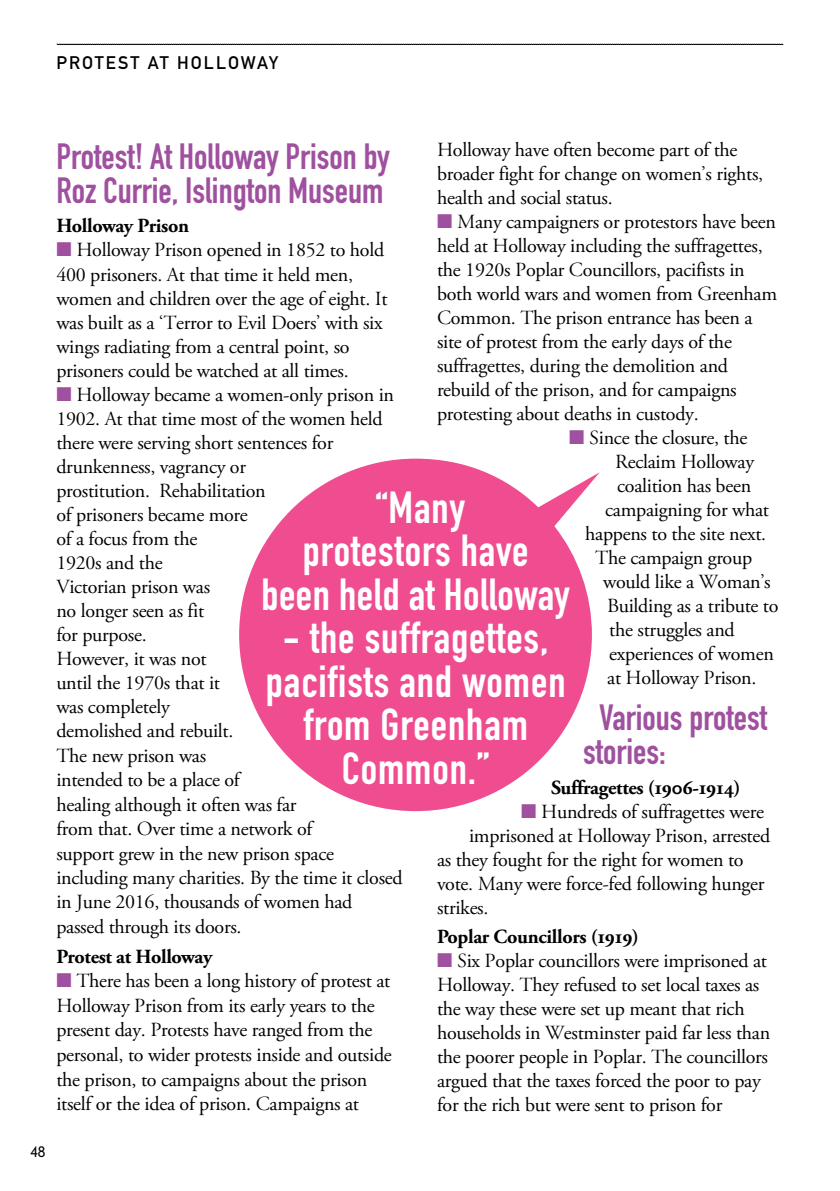
<style>
.page{position:relative;width:840px;height:1191px;background:#fff}
.page>*{position:absolute;margin:0;border:0;box-sizing:border-box;transform-origin:0 0}
.t1{font:44.2px/43.6px "DIN Engschrift Alternate";letter-spacing:.02em;color:#fff;text-align:center}
.t2{font:36px/34px "DIN Engschrift Alternate";color:#9f509f}
.t3{font:20px/24.2px "Adobe Garamond Pro";letter-spacing:-.015em;color:#000}
.t4{font:700 20px "Adobe Garamond Pro";letter-spacing:-.015em;color:#000}
.t5{font:18px "DIN Mittelschrift Alternate";letter-spacing:.115em;color:#000}
.t6{font:300 14.6px "DIN Neuzeit Grotesk";color:#000}
.s1{color:#9f509f}
</style>
<div class="page">
<svg style="left:57px;top:44px;width:726px;height:1px"></svg>
<svg style="left:239px;top:458px;width:360px;height:353px;fill:#ef4d8f"></svg>
<p class="t5" style="left:56px;top:52px;width:223px">PROTEST AT HOLLOWAY</p>
<p class="t3" style="left:437px;top:139px;width:327px">Holloway have often become part of the broader fight for change on women’s rights, health and social status.</p>
<p class="t3" style="left:437px;top:211px;width:341px"><span class="s1">■</span> Many campaigners or protestors have been held at Holloway including the suffragettes, the 1920s Poplar Councillors, pacifists in both world wars and women from Greenham Common. The prison entrance has been a site of protest from the early days of the suffragettes, during the demolition and rebuild of the prison, and for campaigns protesting about deaths in custody.</p>
<p class="t3" style="left:569px;top:426px;width:180px"><span class="s1">■</span> Since the closure, the</p>
<p class="t3" style="left:615px;top:450px;width:140px">Reclaim Holloway</p>
<p class="t3" style="left:617px;top:474px;width:135px">coalition has been</p>
<p class="t3" style="left:605px;top:498px;width:165px">campaigning for what</p>
<p class="t3" style="left:585px;top:522px;width:182px">happens to the site next.</p>
<p class="t3" style="left:595px;top:546px;width:158px">The campaign group</p>
<p class="t3" style="left:603px;top:570px;width:169px">would like a Woman’s</p>
<p class="t3" style="left:607px;top:594px;width:173px">Building as a tribute to</p>
<p class="t3" style="left:609px;top:618px;width:127px">the struggles and</p>
<p class="t3" style="left:609px;top:642px;width:166px">experiences of women</p>
<p class="t3" style="left:607px;top:666px;width:151px">at Holloway Prison.</p>
<h2 class="t2" style="left:583px;top:701px;width:185px;text-indent:16px">Various protest stories:</h2>
<p class="t4" style="left:551px;top:775px;width:191px">Suffragettes (1906-1914)</p>
<p class="t3" style="left:521px;top:800px;width:244px"><span class="s1">■</span> Hundreds of suffragettes were</p>
<p class="t3" style="left:469px;top:824px;width:302px">imprisoned at Holloway Prison, arrested</p>
<p class="t3" style="left:437px;top:848px;width:308px">as they fought for the right for women to</p>
<p class="t3" style="left:437px;top:872px;width:329px">vote. Many were force-fed following hunger</p>
<p class="t3" style="left:437px;top:896px;width:53px">strikes.</p>
<p class="t4" style="left:437px;top:925px;width:203px">Poplar Councillors (1919)</p>
<p class="t3" style="left:437px;top:949px;width:334px"><span class="s1">■</span> Six Poplar councillors were imprisoned at Holloway. They refused to set local taxes as the way these were set up meant that rich households in Westminster paid far less than the poorer people in Poplar. The councillors argued that the taxes forced the poor to pay for the rich but were sent to prison for</p>
<h2 class="t2" style="left:56px;top:140px;width:335px">Protest! At Holloway Prison by<br>Roz Currie, Islington Museum</h2>
<p class="t4" style="left:56px;top:214px;width:134px">Holloway Prison</p>
<p class="t3" style="left:56px;top:239px;width:332px"><span class="s1">■</span> Holloway Prison opened in 1852 to hold 400 prisoners. At that time it held men, women and children over the age of eight. It was built as a ‘Terror to Evil Doers’ with six wings radiating from a central point, so prisoners could be watched at all times.</p>
<p class="t3" style="left:56px;top:383px;width:347px"><span class="s1">■</span> Holloway became a women-only prison in<br>1902. At that time most of the women held there were serving short sentences for drunkenness, vagrancy or<br>prostitution. Rehabilitation<br>of prisoners became more<br>of a focus from the<br>1920s and the<br>Victorian prison was<br>no longer seen as fit<br>for purpose.<br>However, it was not<br>until the 1970s that it<br>was completely<br>demolished and rebuilt.<br>The new prison was<br>intended to be a place of<br>healing although it often was far<br>from that. Over time a network of<br>support grew in the new prison space including many charities. By the time it closed in June 2016, thousands of women had passed through its doors.</p>
<p class="t4" style="left:56px;top:944px;width:158px">Protest at Holloway</p>
<p class="t3" style="left:56px;top:969px;width:337px"><span class="s1">■</span> There has been a long history of protest at Holloway Prison from its early years to the present day. Protests have ranged from the personal, to wider protests inside and outside the prison, to campaigns about the prison itself or the idea of prison. Campaigns at</p>
<h1 class="t1" style="left:261px;top:485px;width:310px">“Many<br>protestors have<br>been held at Holloway</h1>
<h1 class="t1" style="left:265px;top:616px;width:301px">- the suffragettes, pacifists and women from Greenham<br>Common.”</h1>
<p class="t6" style="left:31px;top:1142px;width:16px">48</p>
</div>
